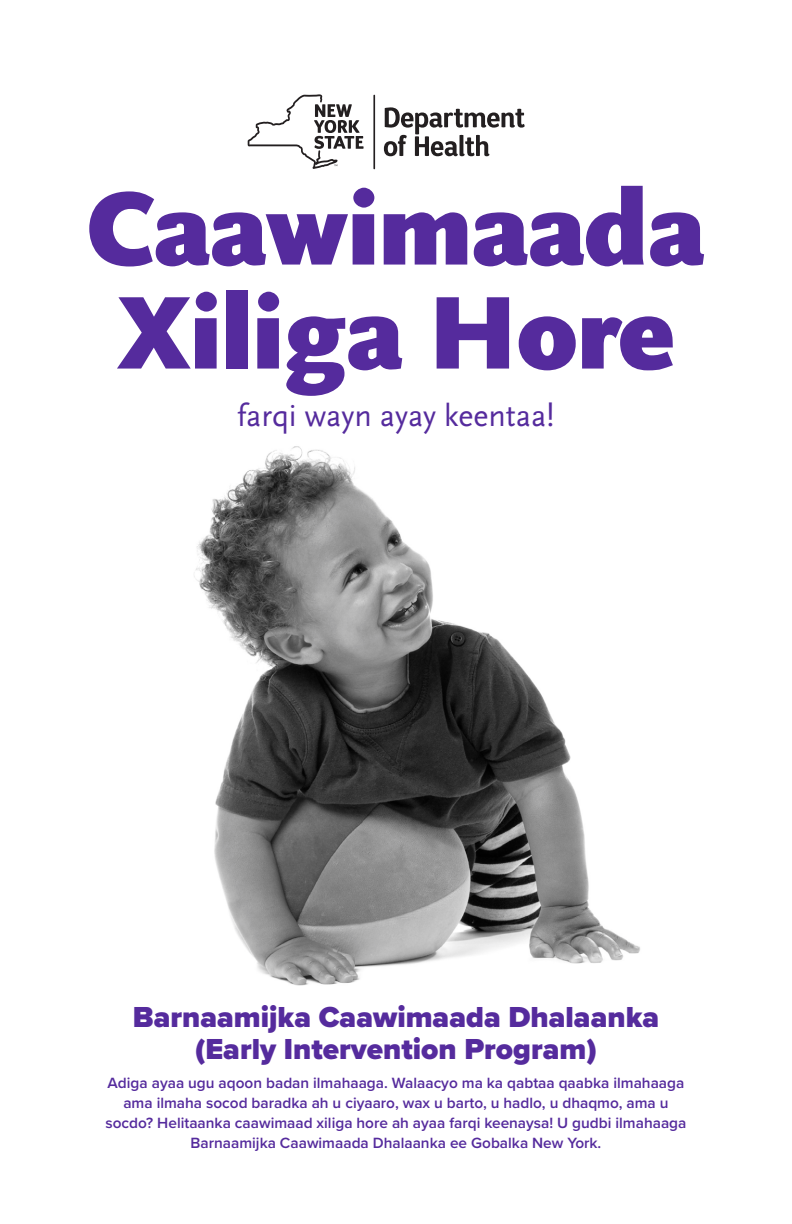
<style>
.page{position:relative;width:792px;height:1224px;background:#fff}
.page>*{position:absolute;margin:0;border:0;box-sizing:border-box;transform-origin:0 0}
.t1{font:900 108px/104px "Scala Sans Pro";letter-spacing:-.01em;color:#552b9d}
.t2{font:32px "Scala Sans Pro";color:#552b9d}
.t3{font:900 30px/32px "Proxima Nova";color:#552b9d;text-align:center}
.t4{font:600 15.4px/20px "Proxima Nova";color:#552b9d;text-align:center}
</style>
<div class="page">
<svg style="left:384px;top:107px;width:141px;height:49px"></svg>
<hr style="left:373px;top:95px;width:2px;height:74px;background:#231f20">
<svg style="left:248px;top:94px;width:116px;height:75px"></svg>
<img style="left:194px;top:446px;width:446px;height:540px">
<p class="t1" style="left:87px;top:179px;width:619px">Caawimaada<br>Xiliga Hore</p>
<p class="t2" style="left:237px;top:398px;width:319px">farqi wayn ayay keentaa!</p>
<p class="t3" style="left:133px;top:1001px;width:528px">Barnaamijka Caawimaada Dhalaanka (Early Intervention Program)</p>
<p class="t4" style="left:106px;top:1072px;width:582px">Adiga ayaa ugu aqoon badan ilmahaaga. Walaacyo ma ka qabtaa qaabka ilmahaaga ama ilmaha socod baradka ah u ciyaaro, wax u barto, u hadlo, u dhaqmo, ama u socdo? Helitaanka caawimaad xiliga hore ah ayaa farqi keenaysa! U gudbi ilmahaaga Barnaamijka Caawimaada Dhalaanka ee Gobalka New York.</p>
</div>
